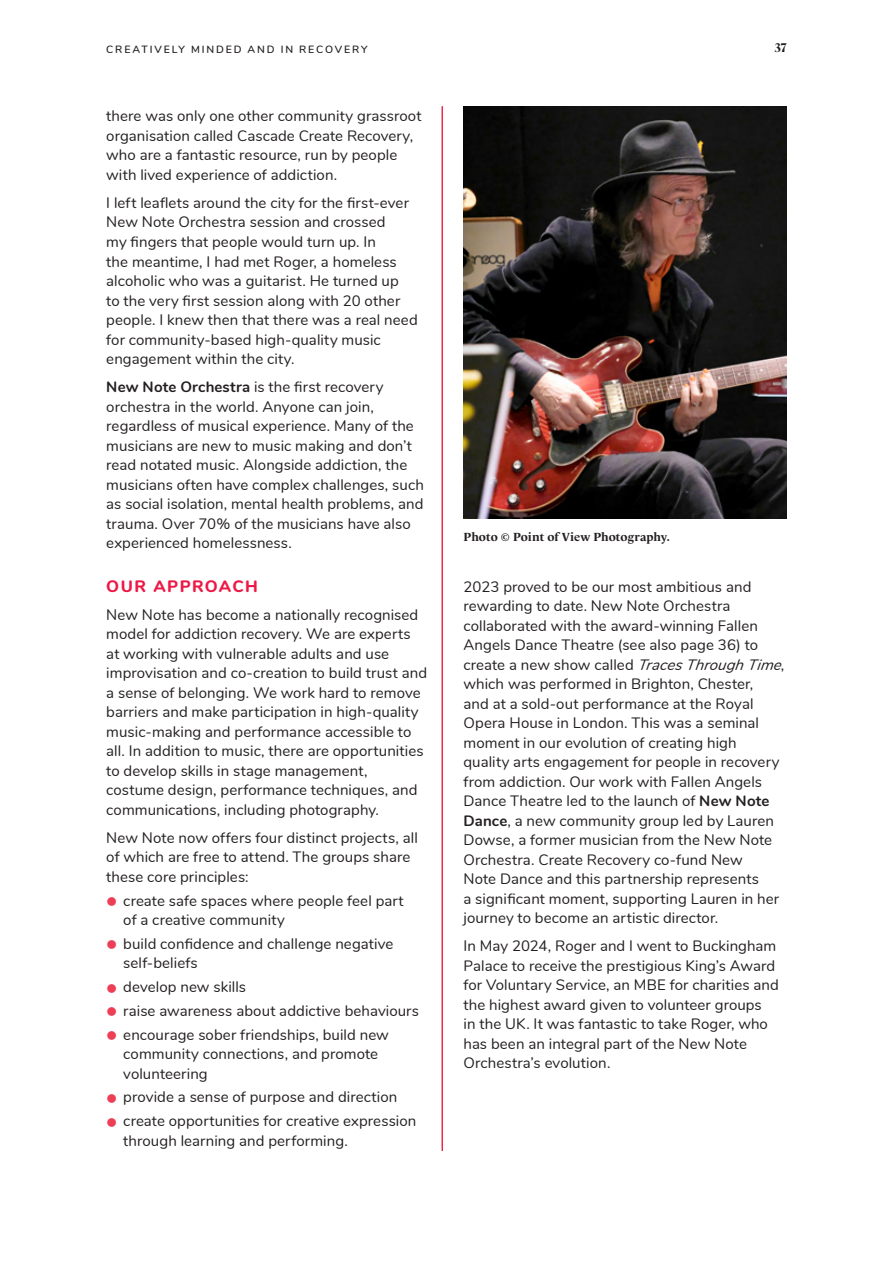
<style>
.page{position:relative;width:893px;height:1263px;background:#fff}
.page>*{position:absolute;margin:0;border:0;box-sizing:border-box;transform-origin:0 0}
.B_HEAD_2022{font:800 16.5px "Nunito";letter-spacing:.085em;color:#ed1845}
.BODY_COPY_2022{font:15px/19.5px "Nunito";letter-spacing:.005em;color:#231f20}
.PHOTO_CAPTION_2022{font:700 12px "Le Monde Livre Cla Std";letter-spacing:.005em;color:#231f20}
.t1{font:700 12px "Ivy Presto Headline";color:#231f20}
.t2{font:600 10.5px "Nunito";letter-spacing:.18em;color:#231f20}
.s1{font-weight:700}
.s2{font-style:italic}
</style>
<div class="page">
<hr style="left:442px;top:106px;width:1px;height:1045px;background:#ed1845">
<img style="left:464px;top:106px;width:322px;height:413px">
<p class="t2" style="left:106px;top:42px;width:263px">CREATIVELY MINDED AND IN RECOVERY</p>
<p class="t1" style="left:775px;top:39px;width:13px">37</p>
<p class="BODY_COPY_2022" style="left:106px;top:106px;width:317px">there was only one other community grassroot organisation called Cascade Create Recovery, who are a fantastic resource, run by people with lived experience of addiction.</p>
<p class="BODY_COPY_2022" style="left:106px;top:192px;width:313px">I left leaflets around the city for the first-ever New Note Orchestra session and crossed<br>my fingers that people would turn up. In<br>the meantime, I had met Roger, a homeless alcoholic who was a guitarist. He turned up<br>to the very first session along with 20 other people. I knew then that there was a real need for community-based high-quality music engagement within the city.</p>
<p class="BODY_COPY_2022" style="left:106px;top:376px;width:319px"><span class="s1">New Note Orchestra</span> is the first recovery orchestra in the world. Anyone can join, regardless of musical experience. Many of the musicians are new to music making and don’t read notated music. Alongside addiction, the musicians often have complex challenges, such as social isolation, mental health problems, and trauma. Over 70% of the musicians have also experienced homelessness.</p>
<p class="B_HEAD_2022" style="left:106px;top:574px;width:153px">OUR APPROACH</p>
<p class="BODY_COPY_2022" style="left:106px;top:604px;width:322px">New Note has become a nationally recognised model for addiction recovery. We are experts at working with vulnerable adults and use improvisation and co-creation to build trust and a sense of belonging. We work hard to remove barriers and make participation in high-quality music-making and performance accessible to all. In addition to music, there are opportunities to develop skills in stage management, costume design, performance techniques, and communications, including photography.</p>
<p class="BODY_COPY_2022" style="left:106px;top:827px;width:313px">New Note now offers four distinct projects, all of which are free to attend. The groups share these core principles:</p>
<p class="BODY_COPY_2022" style="left:123px;top:890px;width:282px">create safe spaces where people feel part of a creative community</p>
<p class="BODY_COPY_2022" style="left:123px;top:933px;width:272px">build confidence and challenge negative self-beliefs</p>
<p class="BODY_COPY_2022" style="left:123px;top:976px;width:124px">develop new skills</p>
<p class="BODY_COPY_2022" style="left:123px;top:1000px;width:297px">raise awareness about addictive behaviours</p>
<p class="BODY_COPY_2022" style="left:123px;top:1024px;width:267px">encourage sober friendships, build new community connections, and promote volunteering</p>
<p class="BODY_COPY_2022" style="left:123px;top:1086px;width:276px">provide a sense of purpose and direction</p>
<p class="BODY_COPY_2022" style="left:123px;top:1110px;width:295px">create opportunities for creative expression through learning and performing.</p>
<p class="PHOTO_CAPTION_2022" style="left:463px;top:529px;width:208px">Photo © Point of View Photography.</p>
<p class="BODY_COPY_2022" style="left:463px;top:576px;width:324px">2023 proved to be our most ambitious and rewarding to date. New Note Orchestra collaborated with the award-winning Fallen Angels Dance Theatre (see also page 36) to<br>c re a t e a n e w s h o w c a l l e d <span class="s2">TracesThroughTime</span>, which was performed in Brighton, Chester,<br>and at a sold-out performance at the Royal Opera House in London. This was a seminal moment in our evolution of creating high quality arts engagement for people in recovery from addiction. Our work with Fallen Angels Dance Theatre led to the launch of <span class="s1">New Note Dance</span>, a new community group led by Lauren Dowse, a former musician from the New Note Orchestra. Create Recovery co-fund New<br>Note Dance and this partnership represents<br>a significant moment, supporting Lauren in her journey to become an artistic director.</p>
<p class="BODY_COPY_2022" style="left:463px;top:935px;width:317px">In May 2024, Roger and I went to Buckingham Palace to receive the prestigious King’s Award for Voluntary Service, an MBE for charities and the highest award given to volunteer groups<br>in the UK. It was fantastic to take Roger, who has been an integral part of the New Note Orchestra’s evolution.</p>
</div>
